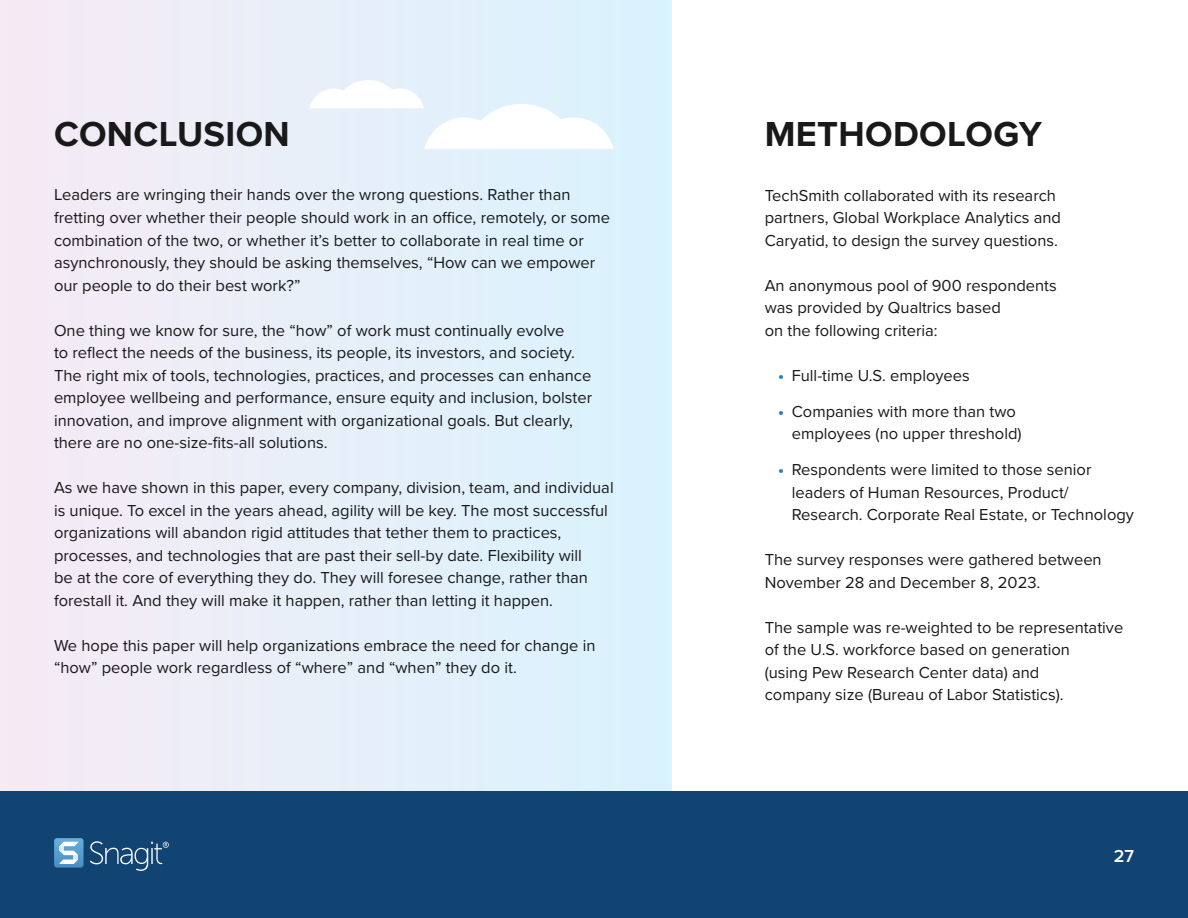
<style>
.page{position:relative;width:1188px;height:918px;background:#fff}
.page>*{position:absolute;margin:0;border:0;box-sizing:border-box;transform-origin:0 0}
.t1{font:700 36px "Proxima Nova";letter-spacing:.01em;color:#19191a}
.t2{font:600 18px "Proxima Nova";color:#fff}
.t3{font:16.5px/22.5px "Proxima Nova";color:#19191a}
.s1{font-weight:700;color:#227abf}
</style>
<div class="page">
<svg style="left:0;top:0;width:671px;height:791px;background:#e7eef8"></svg>
<div style="left:0;top:791px;width:1188px;height:127px;background:#124473"></div>
<svg style="left:90px;top:841px;width:79px;height:30px"></svg>
<div style="left:54px;top:838px;width:30px;height:30px;background:linear-gradient(to bottom,#69b1dc,#488ec4);border-radius:3px"></div>
<svg style="left:59px;top:842px;width:19px;height:22px"></svg>
<svg style="left:309px;top:80px;width:305px;height:69px"></svg>
<h1 class="t1" style="left:54px;top:108px;width:237px">CONCLUSION</h1>
<h1 class="t1" style="left:765px;top:108px;width:279px">METHODOLOGY</h1>
<p class="t3" style="left:54px;top:183px;width:558px">Leaders are wringing their hands over the wrong questions. Rather than fretting over whether their people should work in an office, remotely, or some combination of the two, or whether it’s better to collaborate in real time or asynchronously, they should be asking themselves, “How can we empower our people to do their best work?”</p>
<p class="t3" style="left:54px;top:318px;width:540px">One thing we know for sure, the “how” of work must continually evolve<br>to reflect the needs of the business, its people, its investors, and society.<br>The right mix of tools, technologies, practices, and processes can enhance employee wellbeing and performance, ensure equity and inclusion, bolster innovation, and improve alignment with organizational goals. But clearly, there are no one-size-fits-all solutions.</p>
<p class="t3" style="left:54px;top:476px;width:561px">As we have shown in this paper, every company, division, team, and individual is unique. To excel in the years ahead, agility will be key. The most successful organizations will abandon rigid attitudes that tether them to practices, processes, and technologies that are past their sell-by date. Flexibility will<br>be at the core of everything they do. They will foresee change, rather than forestall it. And they will make it happen, rather than letting it happen.</p>
<p class="t3" style="left:54px;top:633px;width:543px">We hope this paper will help organizations embrace the need for change in “how” people work regardless of “where” and “when” they do it.</p>
<p class="t3" style="left:765px;top:183px;width:298px">TechSmith collaborated with its research partners, Global Workplace Analytics and<br>Caryatid, to design the survey questions.</p>
<p class="t3" style="left:765px;top:273px;width:294px">An anonymous pool of 900 respondents was provided by Qualtrics based<br>on the following criteria:</p>
<p class="t3" style="left:778px;top:363px;width:193px"><span class="s1">•</span> Full-time U.S. employees</p>
<p class="t3" style="left:792px;top:399px;width:231px;text-indent:-13px"><span class="s1">•</span> Companies with more than two employees (no upper threshold)</p>
<p class="t3" style="left:792px;top:458px;width:344px;text-indent:-13px"><span class="s1">•</span> Respondents were limited to those senior leaders of Human Resources, Product/<br>Research. Corporate Real Estate, or Technology</p>
<p class="t3" style="left:765px;top:548px;width:338px">The survey responses were gathered between<br>November 28 and December 8, 2023.</p>
<p class="t3" style="left:765px;top:615px;width:360px">The sample was re-weighted to be representative of the U.S. workforce based on generation<br>(using Pew Research Center data) and<br>company size (Bureau of Labor Statistics).</p>
<p class="t2" style="left:1114px;top:842px;width:22px">27</p>
</div>
